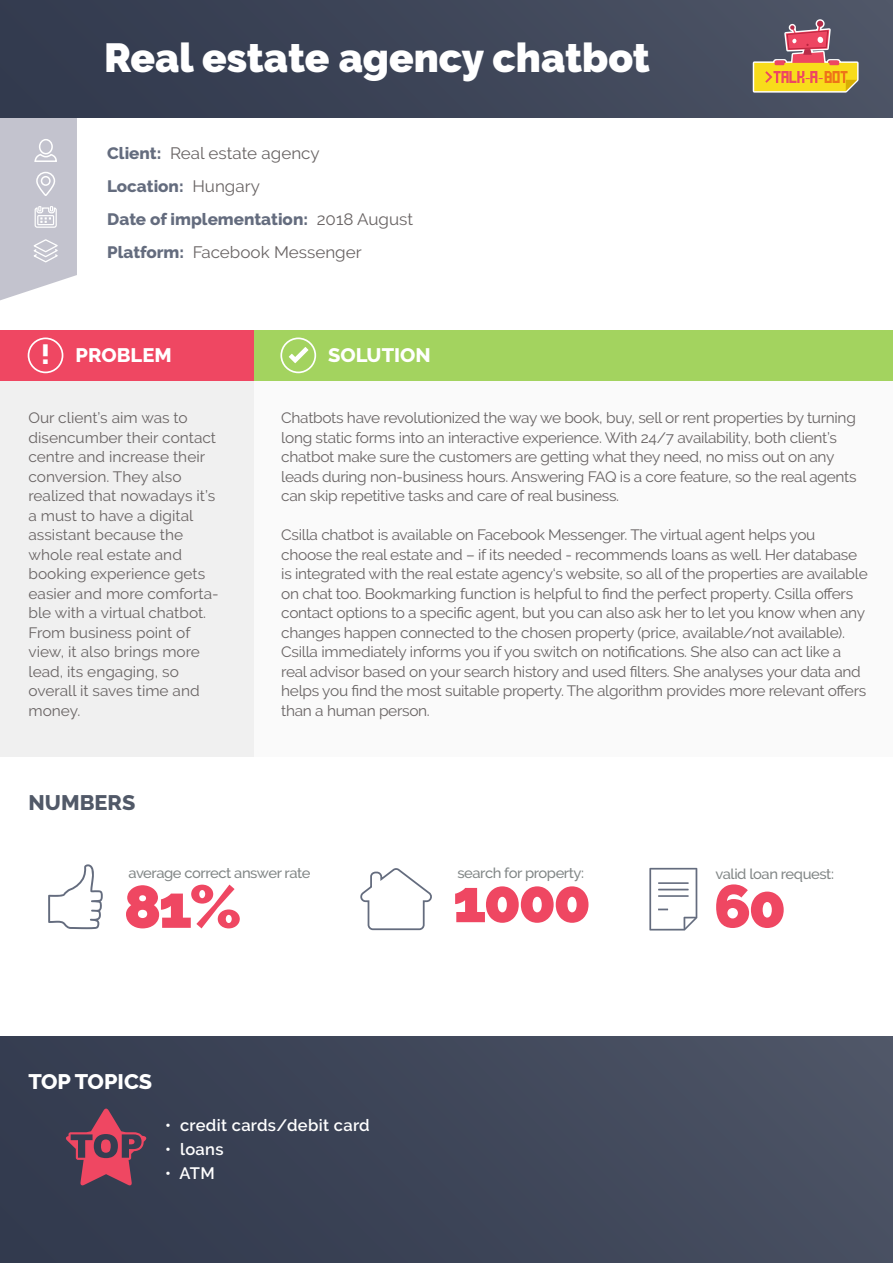
<style>
.page{position:relative;width:893px;height:1263px;background:#fff}
.page>*{position:absolute;margin:0;border:0;box-sizing:border-box;transform-origin:0 0}
.t1{font:900 60px "Raleway";letter-spacing:-.05em;color:#ef4762}
.t2{font:900 40.5px "Raleway";color:#fff}
.t3{font:800 21px "Raleway";color:#fff}
.t4{font:800 21px "Raleway";color:#515968}
.t5{font:800 19.5px "Raleway";color:#fff}
.t6{font:16.5px/33px "Raleway";color:#696464}
.t7{font:600 16.5px "Raleway";letter-spacing:.02em;color:#fff}
.t8{font:15px/19.5px "Raleway";letter-spacing:-.02em;color:#696464}
.t9{font:15px/19.5px "Raleway";color:#696464}
.t10{font:500 14.25px "Raleway";letter-spacing:-.03em;color:#828787}
.s1{font-weight:800;color:#646c7e}
.s2{font-size:27.45px}
</style>
<div class="page">
<div style="left:0;top:381px;width:309px;height:376px;background:#f0f0f0"></div>
<div style="left:0;top:1036px;width:893px;height:227px;background:linear-gradient(to right,#323a4e,#4b5364)"></div>
<svg style="left:0;top:118px;width:77px;height:182px;background:#c9c9d3"></svg>
<div style="left:255px;top:381px;width:638px;height:376px;background:#fafafa"></div>
<div style="left:0;top:330px;width:255px;height:51px;background:#ef4762"></div>
<div style="left:28px;top:337px;width:35px;height:36px;border:2px solid #fff;border-radius:50%"></div>
<div style="left:255px;top:330px;width:638px;height:51px;background:#a3d35f"></div>
<div style="left:280px;top:337px;width:36px;height:36px;border:2px solid #fff;border-radius:50%"></div>
<svg style="left:289px;top:347px;width:19px;height:16px"></svg>
<div style="left:0;top:0;width:893px;height:118px;background:linear-gradient(to right,#31394d,#4d5465)"></div>
<svg style="left:751px;top:18px;width:109px;height:76px;background:#a98459"></svg>
<svg style="left:65px;top:1108px;width:82px;height:77px;background:#794057"></svg>
<svg style="left:360px;top:868px;width:72px;height:63px"></svg>
<svg style="left:48px;top:864px;width:55px;height:65px"></svg>
<svg style="left:649px;top:868px;width:48px;height:62px"></svg>
<h2 class="t2" style="left:104px;top:34px;width:547px">Real estate agency chatbot</h2>
<p class="t6" style="left:107px;top:137px;width:307px"><span class="s1">Client:</span> Real estate agency<br><span class="s1">Location:</span> Hungary<br><span class="s1">Date of implementation:</span> 2018 August<br><span class="s1">Platform:</span> Facebook Messenger</p>
<h3 class="t5" style="left:41px;top:344px;width:132px"><span class="s2">!</span> PROBLEM</h3>
<h3 class="t5" style="left:328px;top:344px;width:104px">SOLUTION</h3>
<p class="t9" style="left:29px;top:408px;width:192px">Our client’s aim was to disencumber their contact centre and increase their conversion. They also realized that nowadays it’s a must to have a digital assistant because the whole real estate and booking experience gets easier and more comforta&shy;ble with a virtual chatbot.<br>From business point of view, it also brings more lead, its engaging, so overall it saves time and money.</p>
<p class="t8" style="left:281px;top:408px;width:577px">Chatbots have revolutionized the way we book, buy, sell or rent properties by turning long static forms into an interactive experience. With 24/7 availability, both client’s chatbot make sure the customers are getting what they need, no miss out on any leads during non-business hours. Answering FAQ is a core feature, so the real agents can skip repetitive tasks and care of real business.</p>
<p class="t8" style="left:281px;top:525px;width:588px">Csilla chatbot is available on Facebook Messenger. The virtual agent helps you choose the real estate and – if its needed - recommends loans as well. Her database is integrated with the real estate agency‘s website, so all of the properties are available on chat too. Bookmarking function is helpful to find the perfect property. Csilla offers contact options to a specific agent, but you can also ask her to let you know when any changes happen connected to the chosen property (price, available/not available).<br>Csilla immediately informs you if you switch on notifications. She also can act like a real advisor based on your search history and used filters. She analyses your data and helps you find the most suitable property. The algorithm provides more relevant offers than a human person.</p>
<h3 class="t4" style="left:29px;top:790px;width:108px">NUMBERS</h3>
<p class="t10" style="left:129px;top:864px;width:183px">average correct answer rate</p>
<h1 class="t1" style="left:124px;top:872px;width:120px">81%</h1>
<h3 class="t3" style="left:28px;top:1069px;width:125px">TOP TOPICS</h3>
<p class="t7" style="left:165px;top:1116px;width:206px">• credit cards/debit card</p>
<p class="t7" style="left:165px;top:1140px;width:60px">• loans</p>
<p class="t7" style="left:165px;top:1164px;width:51px">• ATM</p>
<p class="t10" style="left:457px;top:865px;width:128px">search for property:</p>
<h1 class="t1" style="left:453px;top:866px;width:140px">1000</h1>
<p class="t10" style="left:715px;top:865px;width:120px">valid loan request:</p>
<h1 class="t1" style="left:714px;top:871px;width:74px">60</h1>
</div>
